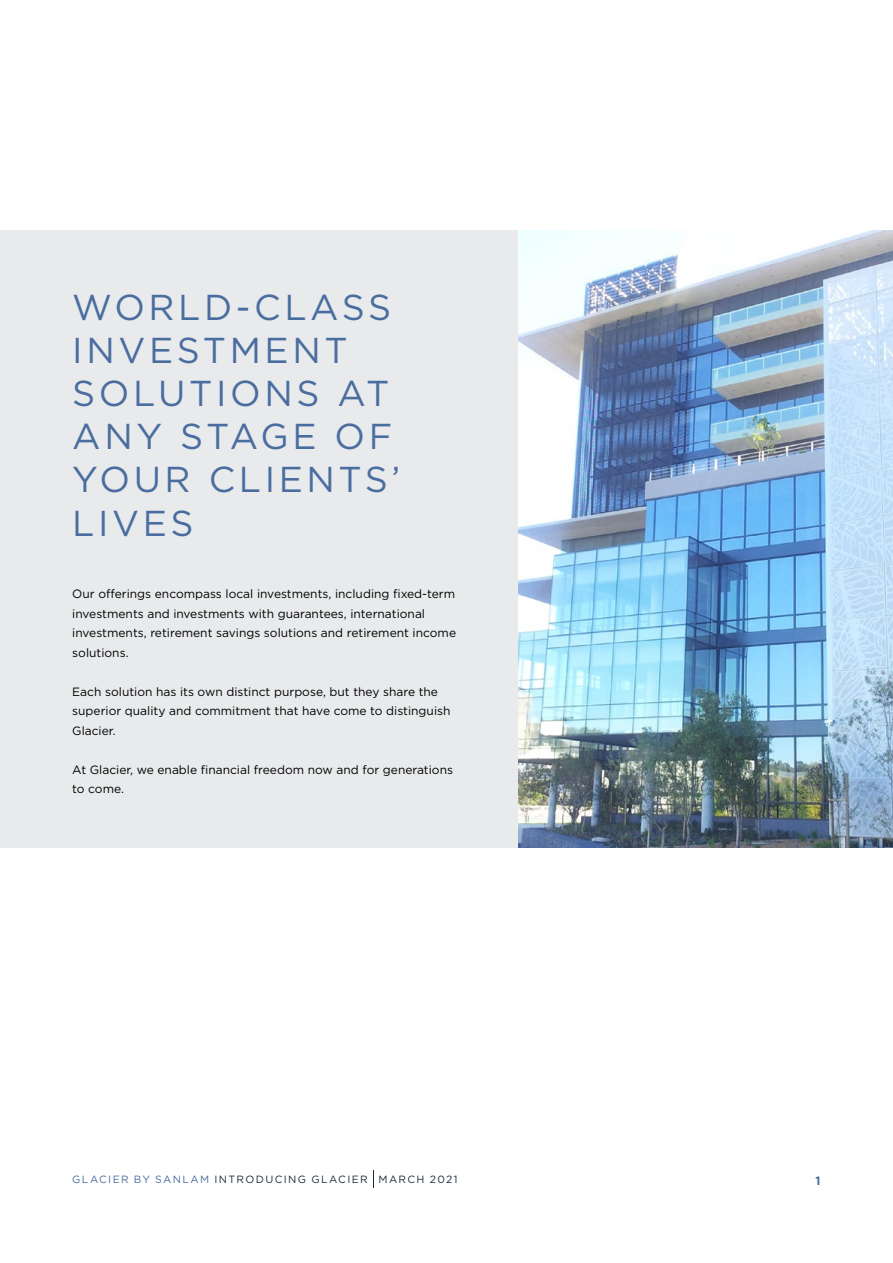
<style>
.page{position:relative;width:893px;height:1263px;background:#fff}
.page>*{position:absolute;margin:0;border:0;box-sizing:border-box;transform-origin:0 0}
.t1{font:36px/43.2px "Gotham";letter-spacing:.1em;color:#4a6d9f}
.t2{font:12px/19.5px "Gotham";color:#000}
.t3{font:700 12px "Gotham";color:#4a6d9f}
.t4{font:10.5px "Gotham";letter-spacing:.125em;color:#1c2b39}
.s1{color:#4a6d9f}
</style>
<div class="page">
<svg style="left:373px;top:1170px;width:1px;height:17px"></svg>
<img style="left:517px;top:230px;width:376px;height:618px">
<div style="left:0;top:230px;width:517px;height:618px;background:#e8eaec"></div>
<h1 class="t1" style="left:72px;top:284px;width:330px">WORLD-CLASS<br>INVESTMENT<br>SOLUTIONS AT<br>ANY STAGE OF<br>YOUR CLIENTS’<br>LIVES</h1>
<p class="t2" style="left:72px;top:584px;width:385px">Our offerings encompass local investments, including fixed-term investments and investments with guarantees, international investments, retirement savings solutions and retirement income solutions.</p>
<p class="t2" style="left:72px;top:682px;width:380px">Each solution has its own distinct purpose, but they share the superior quality and commitment that have come to distinguish<br>Glacier.</p>
<p class="t2" style="left:72px;top:760px;width:382px">At Glacier, we enable financial freedom now and for generations to come.</p>
<p class="t4" style="left:72px;top:1172px;width:387px"><span class="s1">GLACIER BY SANLAM</span> INTRODUCING GLACIER MARCH 2021</p>
<p class="t3" style="left:816px;top:1172px;width:7px">1</p>
</div>
